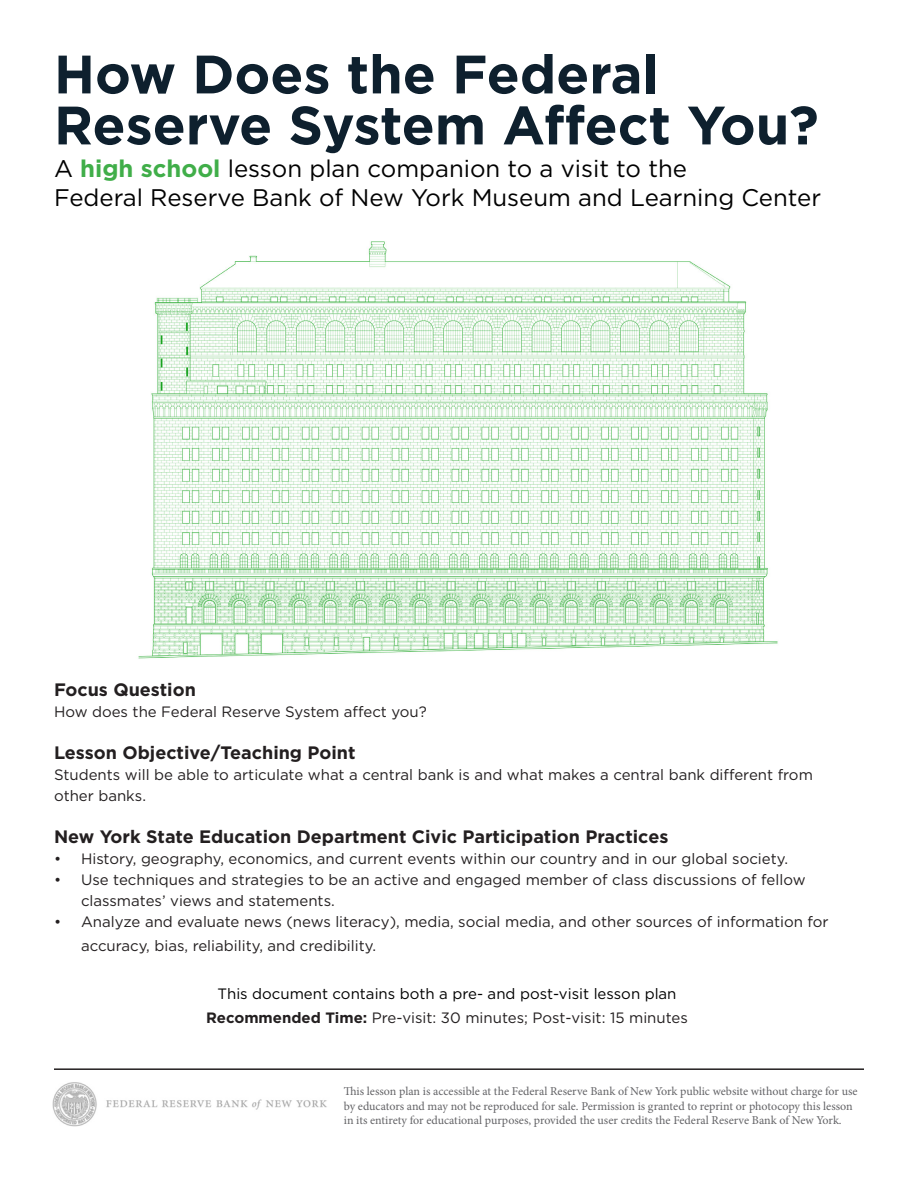
<style>
.page{position:relative;width:918px;height:1188px;background:#fff}
.page>*{position:absolute;margin:0;border:0;box-sizing:border-box;transform-origin:0 0}
.t1{font:700 54px/51px "Gotham";color:#0e202e}
.t2{font:24px/28.5px "Gotham";color:#000}
.t3{font:700 18px "Gotham";color:#231f20}
.t4{font:15px/21px "Gotham";color:#231f20}
.t5{font:15px "Gotham";color:#000}
.t6{font:12px/14.4px "Minion Pro";color:#636366}
.s1{font-weight:700;color:#40ae49}
.s2{font-weight:700}
</style>
<div class="page">
<img style="left:53px;top:1082px;width:274px;height:45px">
<hr style="left:54px;top:1068px;width:810px;height:2px;background:#231f20">
<img style="left:138px;top:241px;width:640px;height:418px">
<p class="t1" style="left:54px;top:47px;width:766px">How Does the Federal<br>Reserve System Affect You?</p>
<p class="t2" style="left:54px;top:154px;width:769px">A <span class="s1">high school</span> lesson plan companion to a visit to the<br>Federal Reserve Bank of New York Museum and Learning Center</p>
<p class="t3" style="left:54px;top:679px;width:143px">Focus Question</p>
<p class="t4" style="left:54px;top:701px;width:374px">How does the Federal Reserve System affect you?</p>
<p class="t3" style="left:54px;top:742px;width:303px">Lesson Objective/Teaching Point</p>
<p class="t4" style="left:54px;top:764px;width:760px">Students will be able to articulate what a central bank is and what makes a central bank different from other banks.</p>
<p class="t3" style="left:54px;top:826px;width:616px">New York State Education Department Civic Participation Practices</p>
<p class="t4" style="left:54px;top:848px;width:736px">• History, geography, economics, and current events within our country and in our global society.</p>
<p class="t4" style="left:81px;top:869px;width:726px;text-indent:-27px">• Use techniques and strategies to be an active and engaged member of class discussions of fellow classmates’ views and statements.</p>
<p class="t4" style="left:81px;top:909px;width:749px;line-height:24px;text-indent:-27px">• Analyze and evaluate news (news literacy), media, social media, and other sources of information for accuracy, bias, reliability, and credibility.</p>
<p class="t5" style="left:218px;top:985px;width:460px">This document contains both a pre- and post-visit lesson plan</p>
<p class="t4" style="left:206px;top:1007px;width:483px"><span class="s2">Recommended Time:</span> Pre-visit: 30 minutes; Post-visit: 15 minutes</p>
<p class="t6" style="left:344px;top:1084px;width:515px">This lesson plan is accessible at the Federal Reserve Bank of New York public website without charge for use by educators and may not be reproduced for sale. Permission is granted to reprint or photocopy this lesson in its entirety for educational purposes, provided the user credits the Federal Reserve Bank of New York.</p>
</div>
